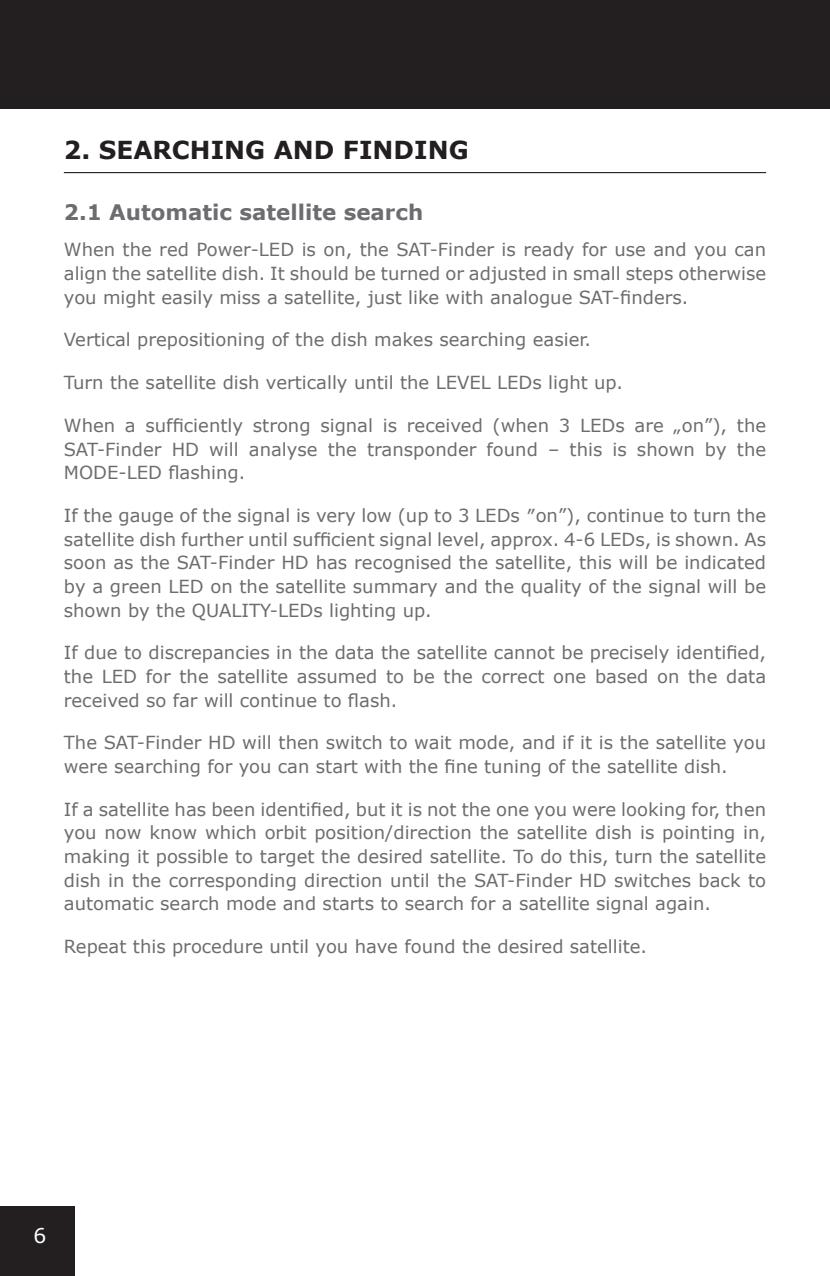
<style>
.page{position:relative;width:830px;height:1276px;background:#fff}
.page>*{position:absolute;margin:0;border:0;box-sizing:border-box;transform-origin:0 0}
.Titel_Kapitel{font:700 24.75px "Verdana";color:#231f20}
.Überschrift_1{font:700 21.38px "Verdana";color:#6c6d70}
.t1{font:20.25px "Verdana";color:#fff}
.t2{font:18px/23.6px "Verdana";color:#6c6d70;text-align:justify}
</style>
<div class="page">
<div style="left:0;top:1206px;width:74px;height:70px;background:#231f20"></div>
<hr style="left:829px;top:0;width:1px;height:108px;background:#231f20">
<div style="left:0;top:0;width:829px;height:108px;background:#231f20"></div>
<hr style="left:64px;top:172px;width:701px;height:1px;background:#231f20">
<p class="Titel_Kapitel" style="left:64px;top:133px;width:406px">2. SEARCHING AND FINDING</p>
<p class="Überschrift_1" style="left:64px;top:197px;width:361px">2.1 Automatic satellite search</p>
<p class="t2" style="left:64px;top:238px;width:703px">When the red Power-LED is on, the SAT-Finder is ready for use and you can align the satellite dish. It should be turned or adjusted in small steps otherwise you might easily miss a satellite, just like with analogue SAT-finders.</p>
<p class="t2" style="left:64px;top:328px;width:528px">Vertical prepositioning of the dish makes searching easier.</p>
<p class="t2" style="left:64px;top:371px;width:560px">Turn the satellite dish vertically until the LEVEL LEDs light up.</p>
<p class="t2" style="left:64px;top:413px;width:703px">When a sufficiently strong signal is received (when 3 LEDs are „on”), the SAT-Finder HD will analyse the transponder found – this is shown by the MODE-LED flashing.</p>
<p class="t2" style="left:64px;top:503px;width:703px">If the gauge of the signal is very low (up to 3 LEDs ″on”), continue to turn the satellite dish further until sufficient signal level, approx. 4-6 LEDs, is shown. As soon as the SAT-Finder HD has recognised the satellite, this will be indicated by a green LED on the satellite summary and the quality of the signal will be shown by the QUALITY-LEDs lighting up.</p>
<p class="t2" style="left:64px;top:641px;width:703px">If due to discrepancies in the data the satellite cannot be precisely identified, the LED for the satellite assumed to be the correct one based on the data received so far will continue to flash.</p>
<p class="t2" style="left:64px;top:731px;width:703px">The SAT-Finder HD will then switch to wait mode, and if it is the satellite you were searching for you can start with the fine tuning of the satellite dish.</p>
<p class="t2" style="left:64px;top:797px;width:703px">If a satellite has been identified, but it is not the one you were looking for, then you now know which orbit position/direction the satellite dish is pointing in, making it possible to target the desired satellite. To do this, turn the satellite dish in the corresponding direction until the SAT-Finder HD switches back to automatic search mode and starts to search for a satellite signal again.</p>
<p class="t2" style="left:64px;top:934px;width:584px">Repeat this procedure until you have found the desired satellite.</p>
<p class="t1" style="left:33px;top:1221px;width:14px">6</p>
</div>
